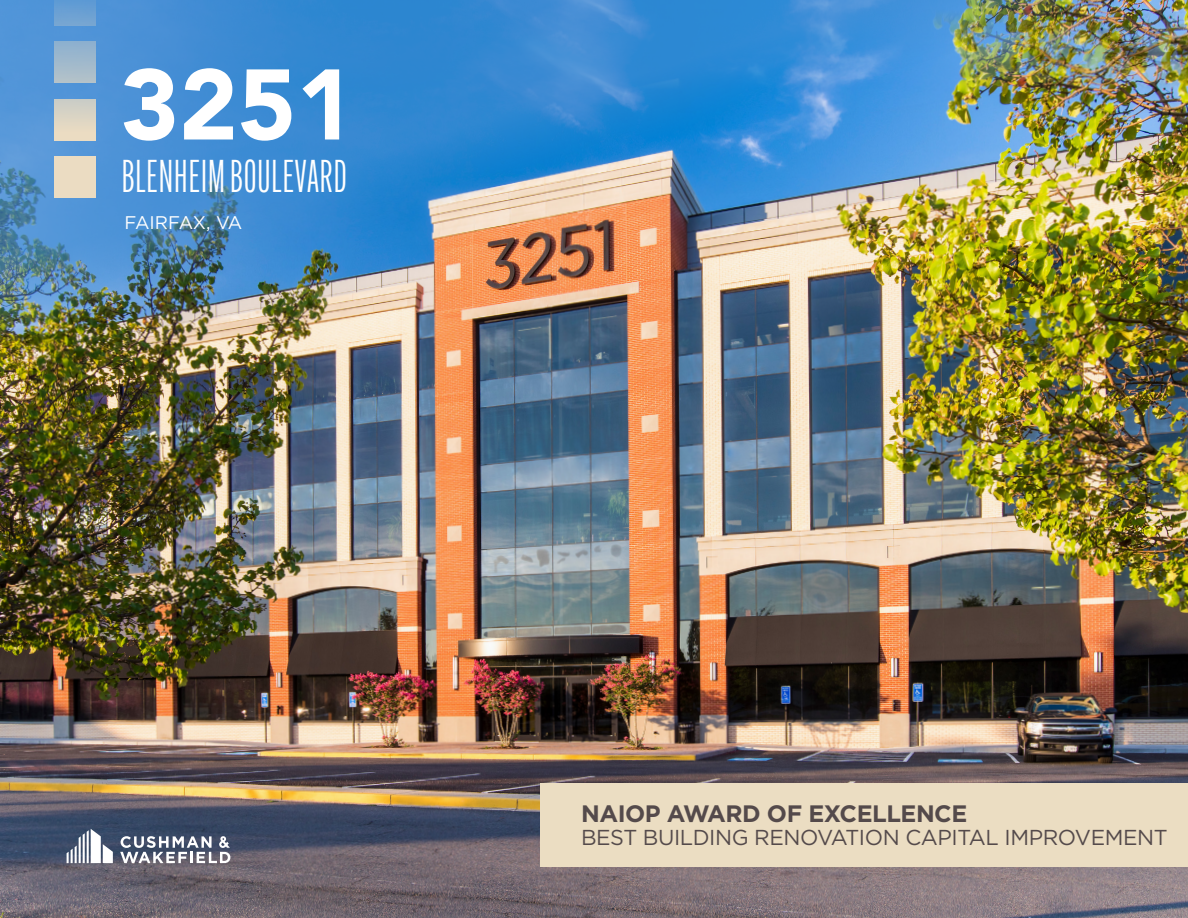
<style>
.page{position:relative;width:1188px;height:918px;background:#fff}
.page>*{position:absolute;margin:0;border:0;box-sizing:border-box;transform-origin:0 0}
.t1{font:900 99px "Avenir";color:#fff}
.t2{font:45px "Alternate Gothic Comp ATF";letter-spacing:.02em;color:#fff}
.t3{font:700 23.7px "Gotham";letter-spacing:-.02em;color:#544a4b}
.t4{font:21.6px "Gotham";letter-spacing:-.02em;color:#544a4b}
.t5{font:18.3px "Gotham";letter-spacing:-.02em;color:#fff}
</style>
<div class="page">
<img style="left:0;top:516px;width:1188px;height:402px">
<img style="left:0;top:0;width:1188px;height:516px">
<div style="left:540px;top:783px;width:648px;height:84px;background:#ebddc2"></div>
<svg style="left:67px;top:829px;width:46px;height:34px"></svg>
<svg style="left:120px;top:836px;width:110px;height:27px"></svg>
<div style="left:54px;top:0;width:41px;height:26px;background:linear-gradient(to right,#6ca1d3,#6aa0d3)"></div>
<div style="left:54px;top:99px;width:41px;height:41px;background:linear-gradient(to bottom,#c9ccc6,#f1dec1)"></div>
<div style="left:54px;top:41px;width:41px;height:42px;background:linear-gradient(to bottom,#8bafcf,#b4c2c9)"></div>
<div style="left:54px;top:156px;width:41px;height:41px;background:#ebdcc2"></div>
<h1 class="t1" style="left:121px;top:20px;width:236px">3251</h1>
<h2 class="t2" style="left:122px;top:149px;width:227px">BLENHEIM BOULEVARD</h2>
<p class="t5" style="left:125px;top:211px;width:119px">FAIRFAX, VA</p>
<p class="t3" style="left:581px;top:797px;width:388px">NAIOP AWARD OF EXCELLENCE</p>
<p class="t4" style="left:581px;top:823px;width:588px">BEST BUILDING RENOVATION CAPITAL IMPROVEMENT</p>
</div>
